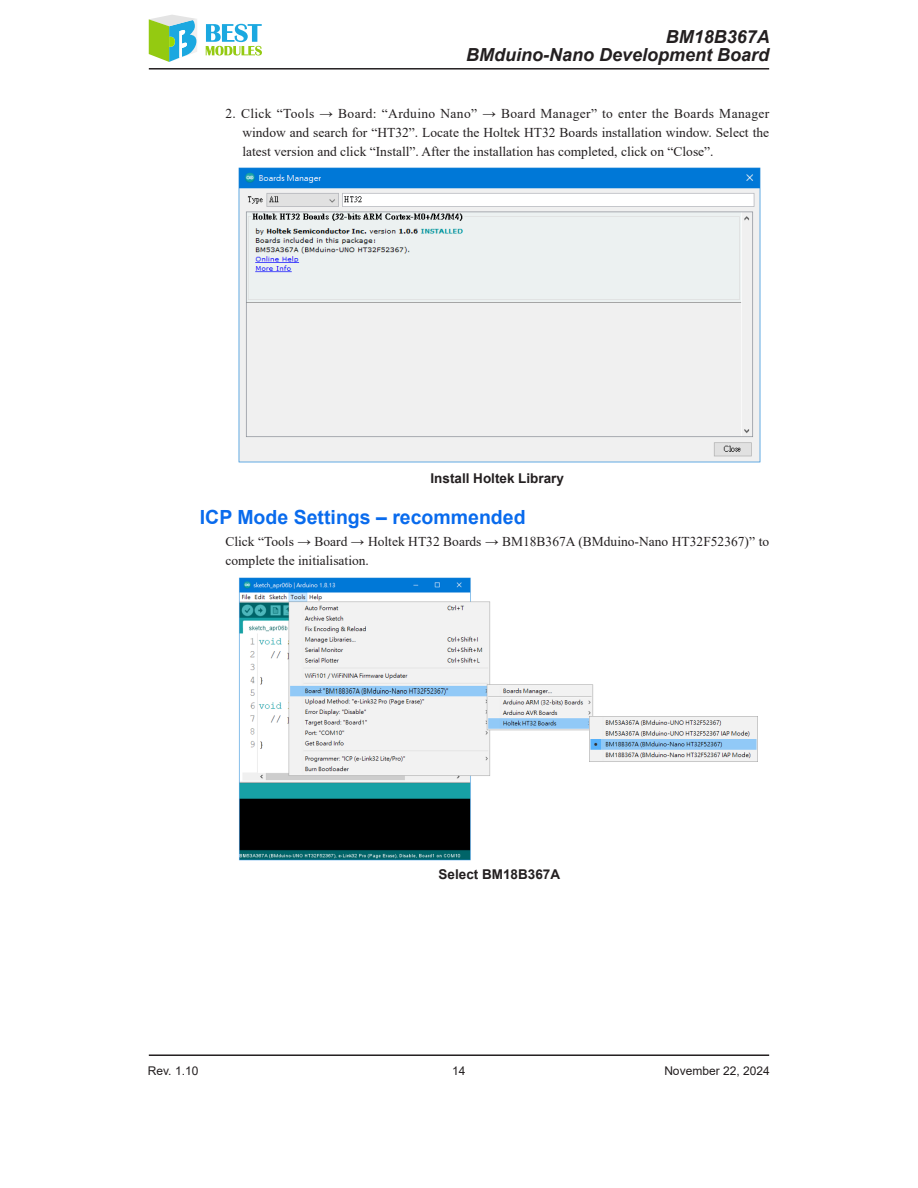
<style>
.page{position:relative;width:918px;height:1188px;background:#fff}
.page>*{position:absolute;margin:0;border:0;box-sizing:border-box;transform-origin:0 0}
._03_小标{font:700 19.5px "Arial";color:#096bed}
.t1{font:italic 700 18px/18.8px "Arial";color:#231f20;text-align:right}
._06_內文{font:13.5px/19px "Times New Roman";color:#231f20;text-align:justify}
._15_图_表名称_内缩{font:700 13.5px "Arial";color:#231f20}
.t2{font:12px "Arial";color:#231f20}
</style>
<div class="page">
<hr style="left:149px;top:1054px;width:620px;height:2px;background:#231f20">
<hr style="left:149px;top:68px;width:620px;height:2px;background:#231f20">
<svg style="left:149px;top:15px;width:48px;height:47px"></svg>
<svg style="left:206px;top:24px;width:56px;height:32px"></svg>
<img style="left:238px;top:167px;width:523px;height:296px">
<img style="left:238px;top:577px;width:519px;height:284px">
<img style="left:590px;top:717px;width:167px;height:45px">
<img style="left:323px;top:687px;width:126px;height:8px">
<h2 class="t1" style="left:466px;top:28px;width:305px">BM18B367A<br>BMduino-Nano Development Board</h2>
<p class="_06_內文" style="left:242px;top:103px;width:529px;text-indent:-17px">2. Click “Tools → Board: “Arduino Nano” → Board Manager” to enter the Boards Manager window and search for “HT32”. Locate the Holtek HT32 Boards installation window. Select the latest version and click “Install”. After the installation has completed, click on “Close”.</p>
<p class="_15_图_表名称_内缩" style="left:430px;top:468px;width:135px">Install Holtek Library</p>
<p class="_03_小标" style="left:200px;top:503px;width:327px">ICP Mode Settings – recommended</p>
<p class="_06_內文" style="left:225px;top:532px;width:545px">Click “Tools → Board → Holtek HT32 Boards → BM18B367A (BMduino-Nano HT32F52367)” to complete the initialisation.</p>
<p class="_15_图_表名称_内缩" style="left:439px;top:865px;width:123px">Select BM18B367A</p>
<p class="t2" style="left:148px;top:1063px;width:52px">Rev. 1.10</p>
<p class="t2" style="left:452px;top:1063px;width:15px">14</p>
<p class="t2" style="left:664px;top:1063px;width:107px">November 22, 2024</p>
</div>
